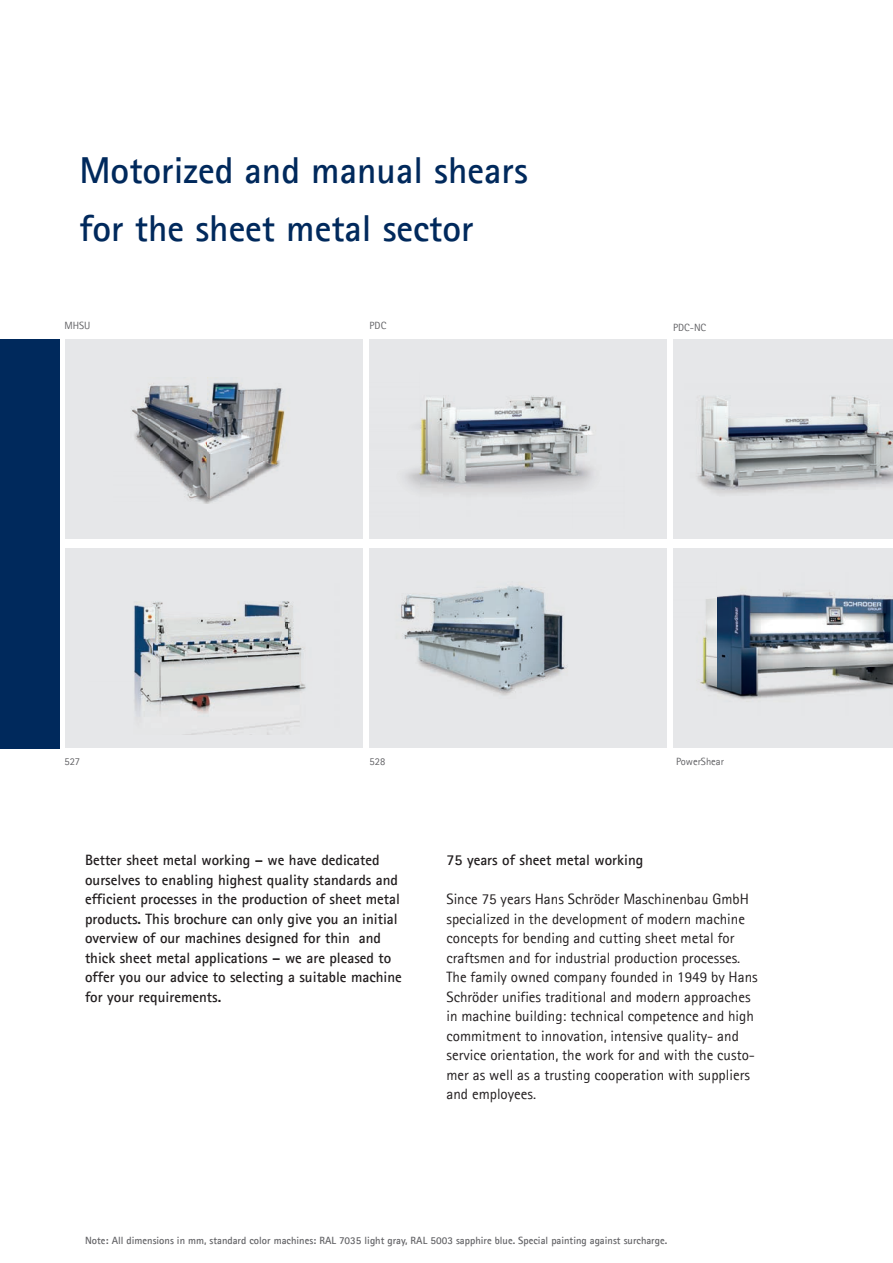
<style>
.page{position:relative;width:893px;height:1263px;background:#fff}
.page>*{position:absolute;margin:0;border:0;box-sizing:border-box;transform-origin:0 0}
.t1{font:700 37.5px/58.5px "Agfa Rotis Sans Serif";color:#00295c}
.t2{font:15px/19.5px "Agfa Rotis Sans Serif";color:#231f20}
.t3{font:700 15px/19.5px "Agfa Rotis Sans Serif";color:#231f20}
.t4{font:700 10.5px "Agfa Rotis Sans Serif";color:#636366}
.t5{font:10.5px "Agfa Rotis Sans Serif";color:#636366}
</style>
<div class="page">
<div style="left:65px;top:339px;width:297px;height:200px;background:#e6e7e9"></div>
<div style="left:370px;top:548px;width:297px;height:200px;background:#e6e7e9"></div>
<div style="left:370px;top:339px;width:297px;height:200px;background:#e6e7e9"></div>
<div style="left:65px;top:548px;width:297px;height:200px;background:#e6e7e9"></div>
<div style="left:0;top:339px;width:60px;height:409px;background:#00295c"></div>
<div style="left:673px;top:339px;width:220px;height:200px;background:#e6e7e9"></div>
<div style="left:673px;top:548px;width:220px;height:200px;background:#e6e7e9"></div>
<img style="left:405px;top:395px;width:188px;height:97px">
<img style="left:697px;top:396px;width:196px;height:98px">
<img style="left:133px;top:601px;width:173px;height:133px">
<img style="left:401px;top:586px;width:167px;height:110px">
<img style="left:700px;top:592px;width:193px;height:108px">
<img style="left:132px;top:377px;width:153px;height:126px">
<h1 class="t1" style="left:79px;top:140px;width:450px">Motorized and manual shears for the sheet metal sector</h1>
<p class="t5" style="left:64px;top:320px;width:28px">MHSU</p>
<p class="t5" style="left:370px;top:320px;width:18px">PDC</p>
<p class="t5" style="left:673px;top:321px;width:35px">PDC-NC</p>
<p class="t5" style="left:64px;top:755px;width:17px">527</p>
<p class="t5" style="left:370px;top:755px;width:17px">528</p>
<p class="t5" style="left:676px;top:755px;width:50px">PowerShear</p>
<p class="t3" style="left:85px;top:850px;width:318px">Better sheet metal working – we have dedicated ourselves to enabling highest quality standards and efficient processes in the production of sheet metal products. This brochure can only give you an initial overview of our machines designed for thin and thick sheet metal applications – we are pleased to offer you our advice to selecting a suitable machine for your requirements.</p>
<p class="t3" style="left:446px;top:850px;width:198px">75 years of sheet metal working</p>
<p class="t2" style="left:446px;top:889px;width:313px">Since 75 years Hans Schröder Maschinenbau GmbH specialized in the development of modern machine concepts for bending and cutting sheet metal for craftsmen and for industrial production processes.<br>The family owned company founded in 1949 by Hans Schröder unifies traditional and modern approaches in machine building: technical competence and high commitment to innovation, intensive quality- and service orientation, the work for and with the custo&shy;mer as well as a trusting cooperation with suppliers and employees.</p>
<p class="t4" style="left:85px;top:1233px;width:584px">Note: All dimensions in mm, standard color machines: RAL 7035 light gray, RAL 5003 sapphire blue. Special painting against surcharge.</p>
</div>
